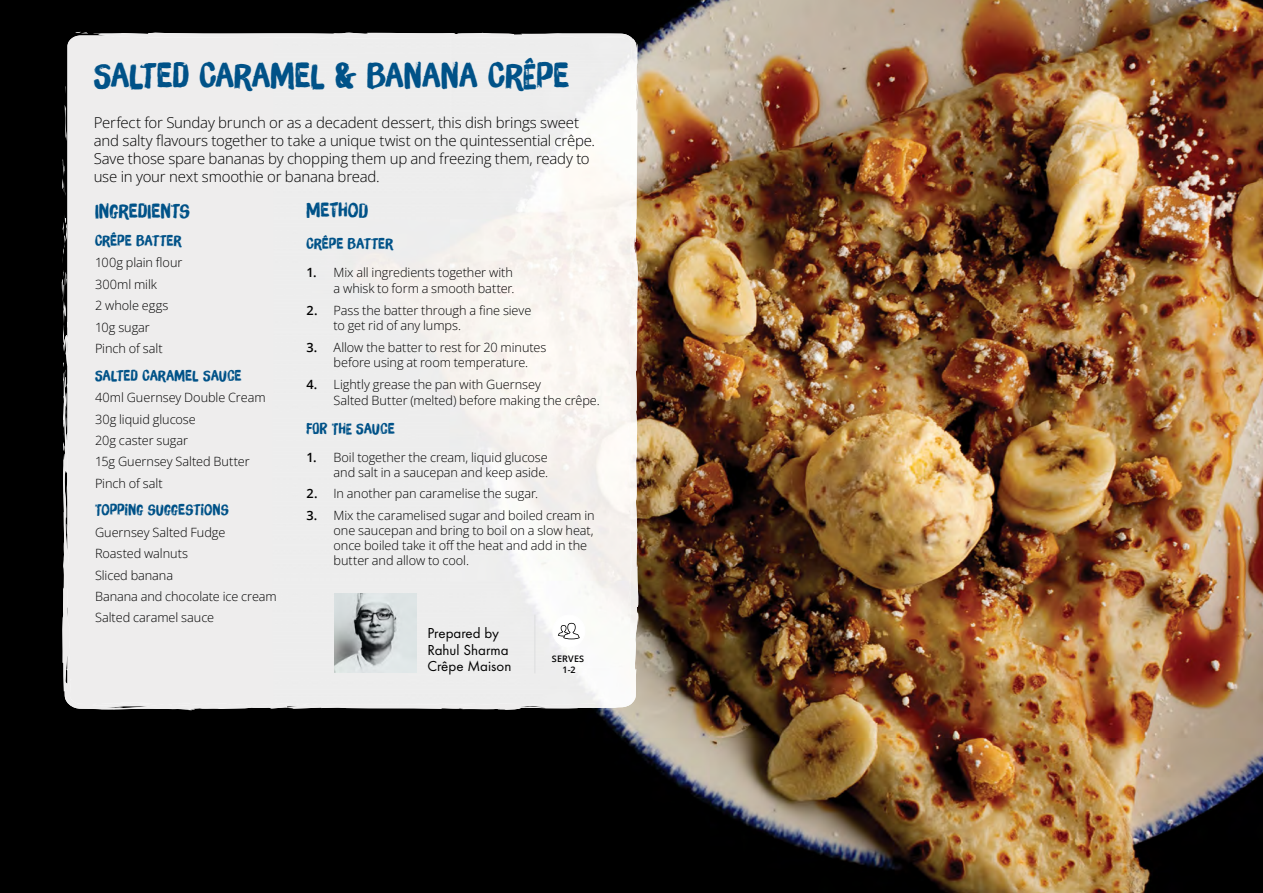
<style>
.page{position:relative;width:1263px;height:893px;background:#fff}
.page>*{position:absolute;margin:0;border:0;box-sizing:border-box;transform-origin:0 0}
.t1{font:34.5px "Brush Up";letter-spacing:.01em;color:#005288}
.t2{font:19.5px "Brush Up";letter-spacing:.015em;color:#005288}
.t3{font:15px/18px "Open Sans";letter-spacing:-.015em;color:#000}
.t4{font:15px "Brush Up";letter-spacing:.015em;color:#005288}
.t5{font:15px/16.5px "Futura T";color:#000}
.t6{font:12.75px/21.5px "Open Sans";letter-spacing:-.005em;color:#000}
.t7{font:600 9px/10.5px "Open Sans";letter-spacing:.02em;color:#000;text-align:center}
.s1{font-weight:600}
</style>
<div class="page">
<img style="left:0;top:0;width:1263px;height:893px">
<img style="left:67px;top:35px;width:566px;height:671px">
<img style="left:65px;top:105px;width:1px;height:33px">
<svg style="left:62px;top:159px;width:3px;height:37px"></svg>
<img style="left:64px;top:352px;width:4px;height:10px">
<img style="left:64px;top:302px;width:2px;height:20px">
<svg style="left:62px;top:214px;width:6px;height:50px"></svg>
<svg style="left:62px;top:270px;width:5px;height:32px"></svg>
<div style="left:93px;top:33px;width:544px;height:52px;background:#eeeded"></div>
<img style="left:628px;top:84px;width:10px;height:610px">
<img style="left:62px;top:380px;width:52px;height:329px">
<img style="left:114px;top:702px;width:473px;height:8px">
<svg style="left:528px;top:704px;width:21px;height:3px"></svg>
<svg style="left:629px;top:359px;width:2px;height:6px"></svg>
<svg style="left:63px;top:322px;width:5px;height:30px"></svg>
<svg style="left:63px;top:362px;width:5px;height:26px"></svg>
<svg style="left:63px;top:395px;width:5px;height:56px"></svg>
<svg style="left:67px;top:519px;width:3px;height:15px"></svg>
<svg style="left:169px;top:703px;width:24px;height:7px"></svg>
<svg style="left:75px;top:32px;width:13px;height:2px"></svg>
<svg style="left:629px;top:509px;width:2px;height:11px"></svg>
<hr style="left:534px;top:615px;width:1px;height:58px;background:#dcddde">
<div style="left:553px;top:615px;width:32px;height:32px;background:#fff;border-radius:50%"></div>
<div style="left:552px;top:615px;width:33px;height:32px;border:1px solid #fff;border-radius:50%"></div>
<svg style="left:558px;top:623px;width:22px;height:16px"></svg>
<img style="left:335px;top:594px;width:82px;height:79px">
<h1 class="t1" style="left:94px;top:55px;width:477px">SALTED CARAMEL &amp; BANANA CRÊPE</h1>
<p class="t3" style="left:94px;top:113px;width:503px">Perfect for Sunday brunch or as a decadent dessert, this dish brings sweet and salty flavours together to take a unique twist on the quintessential crêpe.<br>Save those spare bananas by chopping them up and freezing them, ready to use in your next smoothie or banana bread.</p>
<h2 class="t2" style="left:95px;top:200px;width:96px">INGREDIENTS</h2>
<p class="t4" style="left:95px;top:232px;width:88px">CRÊPE BATTER</p>
<p class="t6" style="left:95px;top:252px;width:89px">100g plain flour<br>300ml milk<br>2 whole eggs<br>10g sugar<br>Pinch of salt</p>
<p class="t4" style="left:95px;top:366px;width:148px">SALTED CARAMEL SAUCE</p>
<p class="t6" style="left:95px;top:386px;width:172px">40ml Guernsey Double Cream<br>30g liquid glucose<br>20g caster sugar<br>15g Guernsey Salted Butter<br>Pinch of salt</p>
<p class="t4" style="left:95px;top:501px;width:135px">TOPPING SUGGESTIONS</p>
<p class="t6" style="left:95px;top:521px;width:183px">Guernsey Salted Fudge<br>Roasted walnuts<br>Sliced banana<br>Banana and chocolate ice cream<br>Salted caramel sauce</p>
<h2 class="t2" style="left:307px;top:199px;width:63px">METHOD</h2>
<p class="t4" style="left:307px;top:235px;width:88px">CRÊPE BATTER</p>
<p class="t6" style="left:307px;top:265px;width:209px;line-height:15.5px;text-align:right"><span class="s1">1.</span> Mix all ingredients together with a whisk to form a smooth batter.</p>
<p class="t6" style="left:333px;top:302px;width:199px;line-height:15.5px;text-indent:-27px"><span class="s1">2.</span> Pass the batter through a fine sieve to get rid of any lumps.</p>
<p class="t6" style="left:333px;top:339px;width:214px;line-height:15.5px;text-indent:-27px"><span class="s1">3.</span> Allow the batter to rest for 20 minutes before using at room temperature.</p>
<p class="t6" style="left:333px;top:376px;width:268px;line-height:15.5px;text-indent:-27px"><span class="s1">4.</span> Lightly grease the pan with Guernsey<br>Salted Butter (melted) before making the crêpe.</p>
<p class="t4" style="left:307px;top:420px;width:90px">FOR THE SAUCE</p>
<p class="t6" style="left:307px;top:450px;width:243px;line-height:15px;text-align:right"><span class="s1">1.</span> Boil together the cream, liquid glucose and salt in a saucepan and keep aside.</p>
<p class="t6" style="left:306px;top:483px;width:233px"><span class="s1">2.</span> In another pan caramelise the sugar.</p>
<p class="t6" style="left:333px;top:507px;width:263px;line-height:15px;text-indent:-27px"><span class="s1">3.</span> Mix the caramelised sugar and boiled cream in one saucepan and bring to boil on a slow heat, once boiled take it off the heat and add in the butter and allow to cool.</p>
<p class="t5" style="left:427px;top:625px;width:85px">Prepared by<br>Rahul Sharma<br>Crêpe Maison</p>
<p class="t7" style="left:552px;top:653px;width:34px">SERVES<br>1-2</p>
</div>
